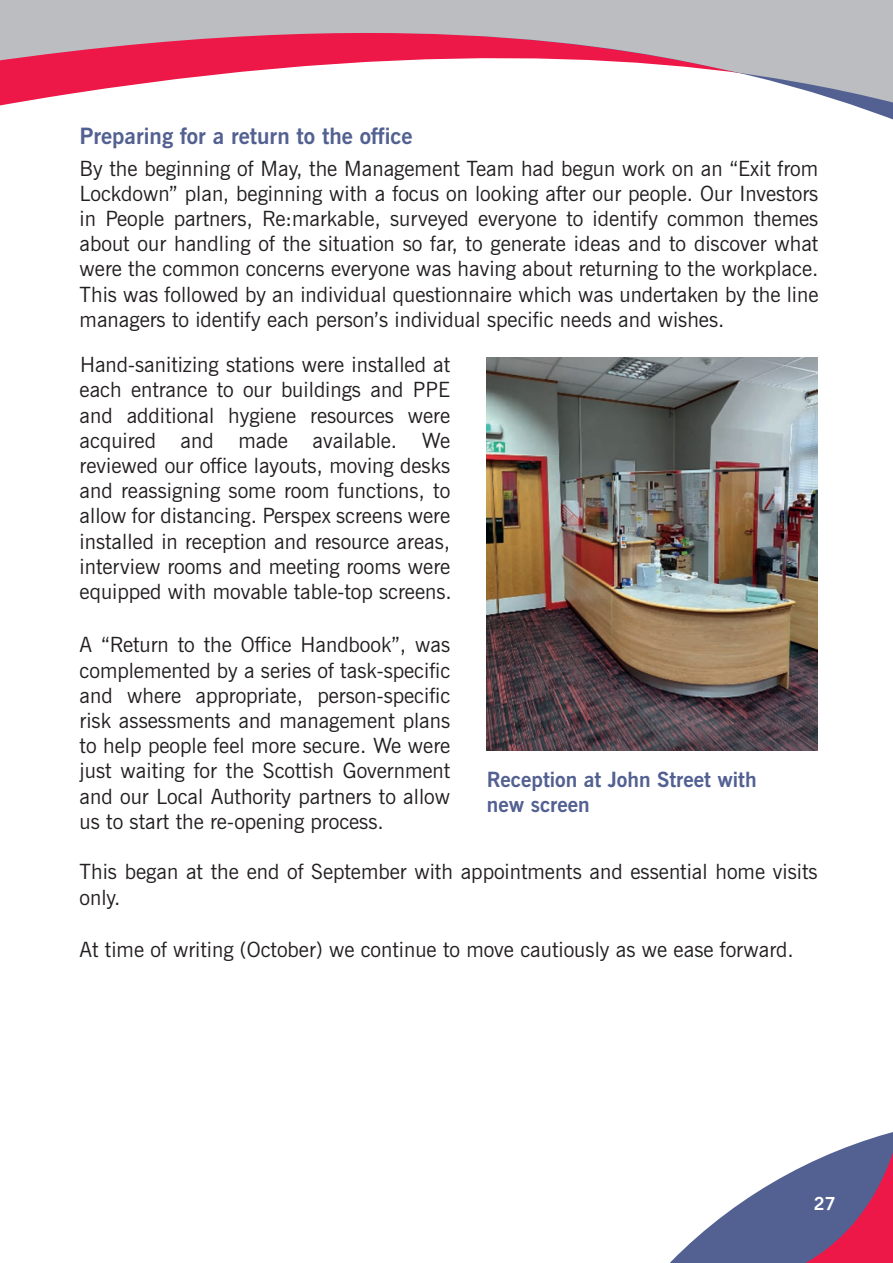
<style>
.page{position:relative;width:893px;height:1263px;background:#fff}
.page>*{position:absolute;margin:0;border:0;box-sizing:border-box;transform-origin:0 0}
.t1{font:700 22.5px "News Gothic BT";color:#536192}
.t2{font:21px/25.2px "News Gothic BT";color:#231f20;text-align:justify}
.t3{font:700 21px/25.2px "News Gothic BT";color:#536192}
.t4{font:700 18px "News Gothic BT";color:#fff}
</style>
<div class="page">
<svg style="left:670px;top:1132px;width:223px;height:131px"></svg>
<svg style="left:0;top:0;width:893px;height:106px"></svg>
<img style="left:487px;top:357px;width:330px;height:394px">
<p class="t1" style="left:80px;top:123px;width:334px">Preparing for a return to the office</p>
<p class="t2" style="left:80px;top:155px;width:740px">By the beginning of May, the Management Team had begun work on an “Exit from Lockdown” plan, beginning with a focus on looking after our people. Our Investors in People partners, Re:markable, surveyed everyone to identify common themes about our handling of the situation so far, to generate ideas and to discover what were the common concerns everyone was having about returning to the workplace.<br>This was followed by an individual questionnaire which was undertaken by the line managers to identify each person’s individual specific needs and wishes.</p>
<p class="t2" style="left:80px;top:352px;width:374px">Hand-sanitizing stations were installed at each entrance to our buildings and PPE and additional hygiene resources were acquired and made available. We reviewed our office layouts, moving desks and reassigning some room functions, to allow for distancing. Perspex screens were installed in reception and resource areas, interview rooms and meeting rooms were equipped with movable table-top screens.</p>
<p class="t2" style="left:80px;top:632px;width:372px">A “Return to the Office Handbook”, was complemented by a series of task-specific and where appropriate, person-specific risk assessments and management plans to help people feel more secure. We were just waiting for the Scottish Government and our Local Authority partners to allow us to start the re-opening process.</p>
<p class="t2" style="left:80px;top:859px;width:739px">This began at the end of September with appointments and essential home visits only.</p>
<p class="t2" style="left:80px;top:936px;width:716px">At time of writing (October) we continue to move cautiously as we ease forward.</p>
<p class="t3" style="left:487px;top:766px;width:271px">Reception at John Street with new screen</p>
<p class="t4" style="left:814px;top:1192px;width:23px">27</p>
</div>
